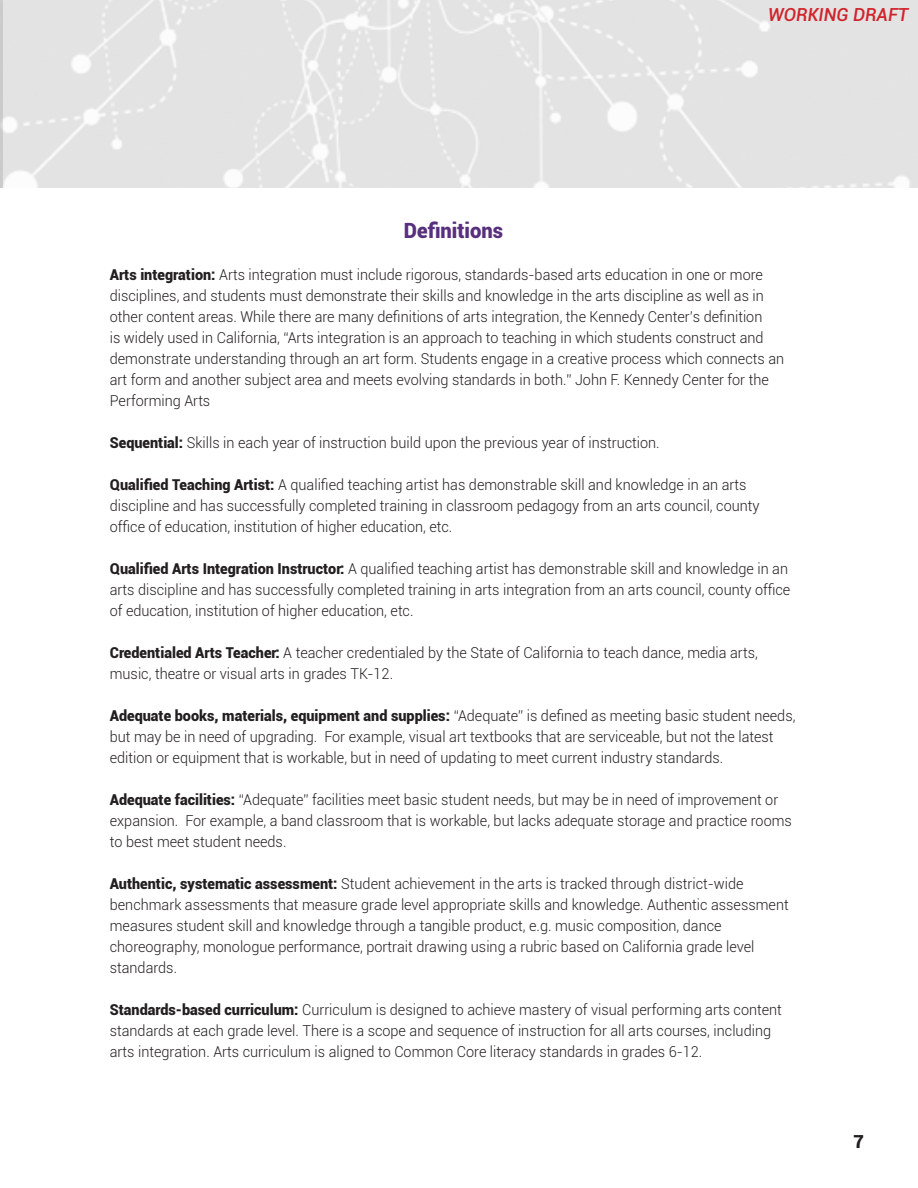
<style>
.page{position:relative;width:918px;height:1188px;background:#fff}
.page>*{position:absolute;margin:0;border:0;box-sizing:border-box;transform-origin:0 0}
.t1{font:900 21px "Roboto";color:#572f7d;scale:.96 1}
.t2{font:italic 500 18px "Roboto";color:#d1232a}
.t3{font:900 18px "Roboto";color:#231f20}
.t4{font:300 15px/21px "Roboto";color:#231f20;scale:.96 1}
.s1{font-weight:900}
</style>
<div class="page">
<img style="left:2px;top:0;width:916px;height:187px">
<img style="left:0;top:0;width:2px;height:187px">
<p class="t1" style="left:404px;top:215px;width:105px">Definitions</p>
<p class="t2" style="left:768px;top:2px;width:142px">WORKING DRAFT</p>
<p class="t4" style="left:110px;top:263px;width:704px"><span class="s1">Arts integration:</span> Arts integration must include rigorous, standards-based arts education in one or more disciplines, and students must demonstrate their skills and knowledge in the arts discipline as well as in other content areas. While there are many definitions of arts integration, the Kennedy Center’s definition<br>is widely used in California, “Arts integration is an approach to teaching in which students construct and demonstrate understanding through an art form. Students engage in a creative process which connects an art form and another subject area and meets evolving standards in both.” John F. Kennedy Center for the Performing Arts</p>
<p class="t4" style="left:110px;top:431px;width:574px"><span class="s1">Sequential:</span> Skills in each year of instruction build upon the previous year of instruction.</p>
<p class="t4" style="left:110px;top:473px;width:678px"><span class="s1">Qualified Teaching Artist:</span> A qualified teaching artist has demonstrable skill and knowledge in an arts discipline and has successfully completed training in classroom pedagogy from an arts council, county office of education, institution of higher education, etc.</p>
<p class="t4" style="left:110px;top:557px;width:710px"><span class="s1">Qualified Arts Integration Instructor:</span> A qualified teaching artist has demonstrable skill and knowledge in an arts discipline and has successfully completed training in arts integration from an arts council, county office of education, institution of higher education, etc.</p>
<p class="t4" style="left:110px;top:641px;width:677px"><span class="s1">Credentialed Arts Teacher:</span> A teacher credentialed by the State of California to teach dance, media arts, music, theatre or visual arts in grades TK-12.</p>
<p class="t4" style="left:110px;top:704px;width:716px"><span class="s1">Adequate books, materials, equipment and supplies:</span> “Adequate” is defined as meeting basic student needs, but may be in need of upgrading. For example, visual art textbooks that are serviceable, but not the latest edition or equipment that is workable, but in need of updating to meet current industry standards.</p>
<p class="t4" style="left:110px;top:788px;width:712px"><span class="s1">Adequate facilities:</span> “Adequate” facilities meet basic student needs, but may be in need of improvement or expansion. For example, a band classroom that is workable, but lacks adequate storage and practice rooms to best meet student needs.</p>
<p class="t4" style="left:110px;top:872px;width:709px"><span class="s1">Authentic, systematic assessment:</span> Student achievement in the arts is tracked through district-wide benchmark assessments that measure grade level appropriate skills and knowledge. Authentic assessment measures student skill and knowledge through a tangible product, e.g. music composition, dance choreography, monologue performance, portrait drawing using a rubric based on California grade level standards.</p>
<p class="t4" style="left:110px;top:998px;width:702px"><span class="s1">Standards-based curriculum:</span> Curriculum is designed to achieve mastery of visual performing arts content standards at each grade level. There is a scope and sequence of instruction for all arts courses, including arts integration. Arts curriculum is aligned to Common Core literacy standards in grades 6-12.</p>
<p class="t3" style="left:854px;top:1128px;width:12px">7</p>
</div>
